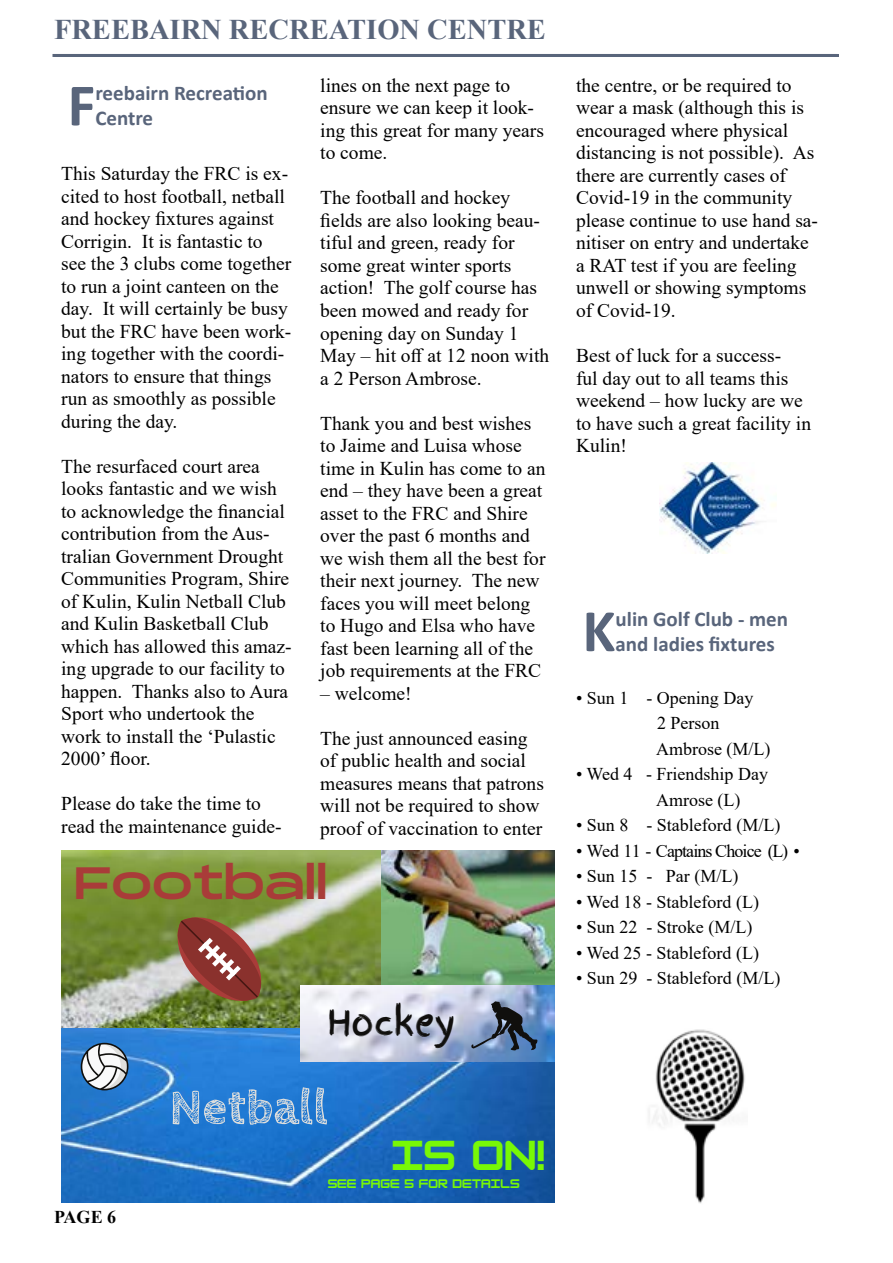
<style>
.page{position:relative;width:893px;height:1263px;background:#fff}
.page>*{position:absolute;margin:0;border:0;box-sizing:border-box;transform-origin:0 0}
.t1{font:700 60.75px "Calibri";color:#59657b}
.t2{font:700 49.95px "Cabin Sketch";color:#dfdfdd}
.t3{font:45.3px "Monument Extended";color:#a93c39}
.t4{font:700 36.6px "HK Modular";color:#78f806}
.t5{font:34.8px "Finger Paint";color:#100f0d}
.t6{font:700 28.5px "Times New Roman";color:#59657b}
.t7{font:700 21px/25.2px "Calibri";color:#59657b}
.t8{font:19.5px/22.5px "Times New Roman";color:#000}
.t9{font:18px/25.5px "Times New Roman";color:#000}
.t10{font:18px "Times New Roman";letter-spacing:-.05em;color:#000}
.t11{font:700 18px "Times New Roman";color:#000}
.t12{font:700 10.95px "HK Modular";color:#78f806}
</style>
<div class="page">
<hr style="left:54px;top:54px;width:785px;height:3px;background:#59657b">
<img style="left:659px;top:462px;width:117px;height:91px">
<img style="left:380px;top:850px;width:175px;height:135px">
<img style="left:61px;top:850px;width:319px;height:179px">
<svg style="left:177px;top:917px;width:85px;height:84px;background:#996453"></svg>
<img style="left:61px;top:1029px;width:494px;height:173px">
<svg style="left:81px;top:1043px;width:47px;height:47px"></svg>
<img style="left:301px;top:985px;width:254px;height:77px">
<svg style="left:471px;top:1001px;width:66px;height:49px;background:#687a98"></svg>
<img style="left:648px;top:1029px;width:97px;height:175px">
<h3 class="t6" style="left:54px;top:9px;width:493px">FREEBAIRN RECREATION CENTRE</h3>
<h1 class="t1" style="left:68px;top:62px;width:29px">F</h1>
<p class="t7" style="left:95px;top:80px;width:174px">reebairn Recreation<br>Centre</p>
<p class="t8" style="left:61px;top:162px;width:232px">This Saturday the FRC is ex&shy;cited to host football, netball and hockey fixtures against<br>Corrigin. It is fantastic to see the 3 clubs come together to run a joint canteen on the day. It will certainly be busy but the FRC have been work&shy;ing together with the coordi&shy;nators to ensure that things run as smoothly as possible during the day.</p>
<p class="t8" style="left:61px;top:454px;width:232px">The resurfaced court area looks fantastic and we wish to acknowledge the financial contribution from the Aus&shy;tralian Government Drought<br>Communities Program, Shire of Kulin, Kulin Netball Club and Kulin Basketball Club which has allowed this amaz&shy;ing upgrade to our facility to happen. Thanks also to Aura<br>Sport who undertook the work to install the ‘Pulastic<br>2000’ floor.</p>
<p class="t8" style="left:61px;top:792px;width:222px">Please do take the time to read the maintenance guide-</p>
<p class="t8" style="left:320px;top:74px;width:225px">lines on the next page to ensure we can keep it look&shy;ing this great for many years to come.</p>
<p class="t8" style="left:320px;top:186px;width:230px">The football and hockey fields are also looking beau&shy;tiful and green, ready for some great winter sports action! The golf course has been mowed and ready for opening day on Sunday 1<br>May – hit off at 12 noon with a 2 Person Ambrose.</p>
<p class="t8" style="left:320px;top:411px;width:227px">Thank you and best wishes to Jaime and Luisa whose time in Kulin has come to an end – they have been a great asset to the FRC and Shire over the past 6 months and we wish them all the best for their next journey. The new faces you will meet belong to Hugo and Elsa who have fast been learning all of the job requirements at the FRC</p>
<p class="t8" style="left:320px;top:681px;width:93px">– welcome!</p>
<p class="t8" style="left:320px;top:726px;width:225px">The just announced easing of public health and social measures means that patrons will not be required to show proof of vaccination to enter</p>
<h3 class="t3" style="left:74px;top:857px;width:255px">Football</h3>
<h3 class="t5" style="left:327px;top:996px;width:129px">Hockey</h3>
<h2 class="t2" style="left:169px;top:1079px;width:160px">Netball</h2>
<p class="t11" style="left:54px;top:1204px;width:64px">PAGE 6</p>
<h3 class="t4" style="left:391px;top:1132px;width:155px">IS ON!</h3>
<p class="t12" style="left:328px;top:1177px;width:193px">SEE PAGE 5 FOR DETAILS</p>
<p class="t8" style="left:576px;top:74px;width:244px">the centre, or be required to wear a mask (although this is encouraged where physical distancing is not possible). As there are currently cases of<br>Covid-19 in the community please continue to use hand sa&shy;nitiser on entry and undertake a RAT test if you are feeling unwell or showing symptoms of Covid-19.</p>
<p class="t8" style="left:576px;top:344px;width:237px">Best of luck for a success-<br>ful day out to all teams this weekend – how lucky are we to have such a great facility in<br>Kulin!</p>
<h1 class="t1" style="left:582px;top:588px;width:35px">K</h1>
<p class="t7" style="left:616px;top:606px;width:174px">ulin Golf Club - men and ladies fixtures</p>
<p class="t9" style="left:656px;top:684px;width:116px;text-indent:-80px">• Sun 1 - Opening Day<br>2 Person<br>Ambrose (M/L)</p>
<p class="t9" style="left:656px;top:761px;width:113px;text-indent:-80px">• Wed 4 - Friendship Day<br>Amrose (L)</p>
<p class="t9" style="left:576px;top:812px;width:206px">• Sun 8 - Stableford (M/L)</p>
<p class="t10" style="left:576px;top:838px;width:225px">• Wed 11 - Captains Choice (L) •</p>
<p class="t9" style="left:576px;top:863px;width:164px">• Sun 15 - Par (M/L)</p>
<p class="t9" style="left:576px;top:888px;width:184px">• Wed 18 - Stableford (L)</p>
<p class="t9" style="left:576px;top:914px;width:178px">• Sun 22 - Stroke (M/L)</p>
<p class="t9" style="left:576px;top:939px;width:184px">• Wed 25 - Stableford (L)</p>
<p class="t9" style="left:576px;top:965px;width:206px">• Sun 29 - Stableford (M/L)</p>
</div>
